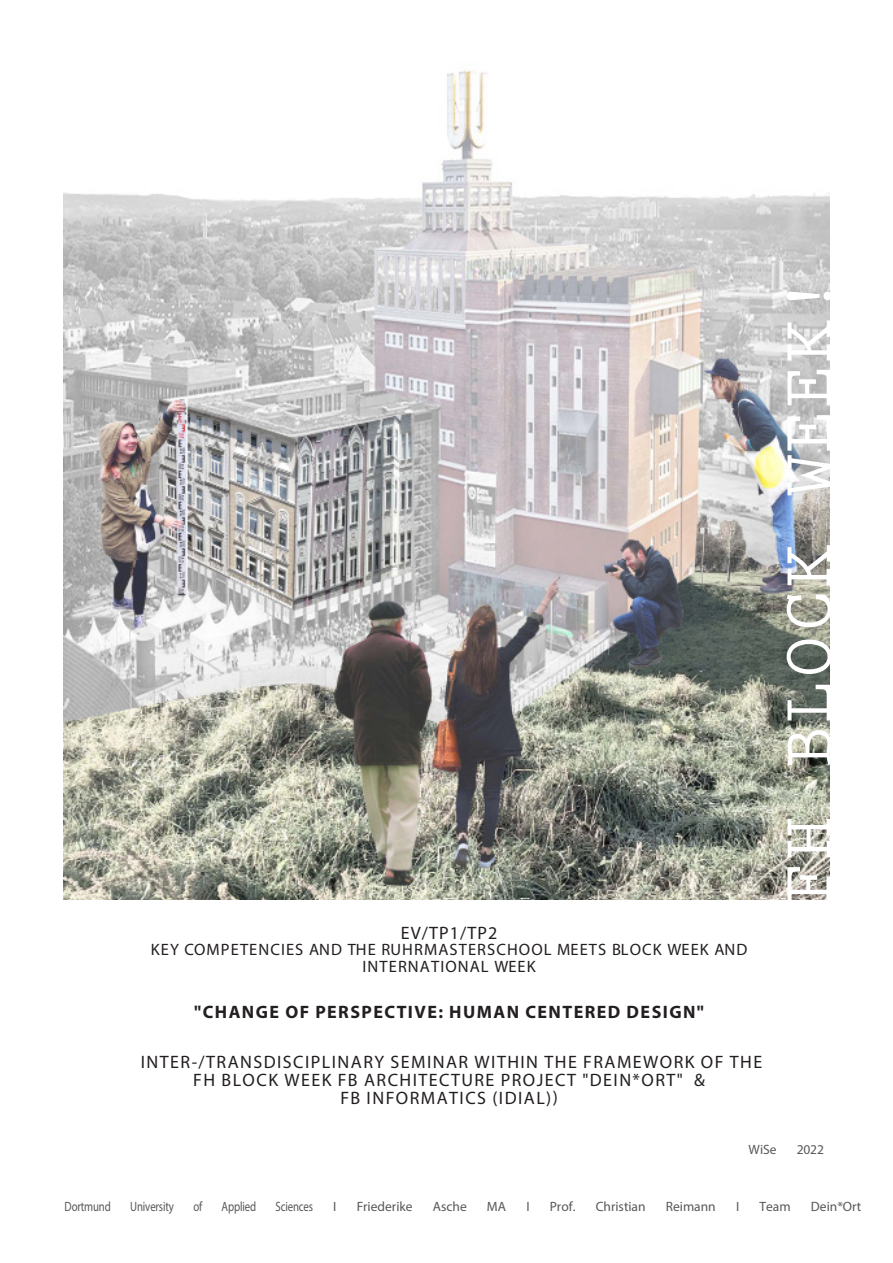
<style>
.page{position:relative;width:893px;height:1263px;background:#fff}
.page>*{position:absolute;margin:0;border:0;box-sizing:border-box;transform-origin:0 0}
.Head{font:700 72px "Prestige Elite Std";letter-spacing:.03em;color:#fff}
.t1{font:18px/18.5px "Myriad Pro";letter-spacing:.08em;color:#231f20;text-align:center}
.t2{font:700 18px "Myriad Pro";letter-spacing:.08em;color:#231f20}
.t3{font:16.5px/17.7px "Myriad Pro";letter-spacing:.065em;color:#231f20;text-align:center}
.Fusszeile{font:13.5px "Myriad Pro";color:#57585a}
.Fusszeile-2{font:13.5px "Myriad Pro";color:#57585a;scale:.8 1}
</style>
<div class="page">
<img style="left:72px;top:899px;width:758px;height:1px">
<img style="left:64px;top:70px;width:765px;height:829px">
<p class="t1" style="left:401px;top:923px;width:98px">EV/TP1/TP2</p>
<p class="t3" style="left:151px;top:940px;width:598px">KEY COMPETENCIES AND THE RUHRMASTERSCHOOL MEETS BLOCK WEEK AND<br>INTERNATIONAL WEEK</p>
<p class="t2" style="left:194px;top:1000px;width:511px">"CHANGE OF PERSPECTIVE: HUMAN CENTERED DESIGN"</p>
<p class="t1" style="left:141px;top:1052px;width:623px">INTER-/TRANSDISCIPLINARY SEMINAR WITHIN THE FRAMEWORK OF THE<br>FH BLOCK WEEK FB ARCHITECTURE PROJECT "DEIN*ORT" &amp;<br>FB INFORMATICS (IDIAL))</p>
<p class="Head" style="left:770px;top:905px;width:632px;rotate:-90deg">FH_BLOCK WEEK!</p>
<p class="Fusszeile" style="left:748px;top:1141px;width:30px">WiSe</p>
<p class="Fusszeile" style="left:797px;top:1141px;width:29px">2022</p>
<p class="Fusszeile-2" style="left:65px;top:1198px;width:59px">Dortmund</p>
<p class="Fusszeile-2" style="left:130px;top:1198px;width:56px">University</p>
<p class="Fusszeile-2" style="left:193px;top:1198px;width:13px">of</p>
<p class="Fusszeile-2" style="left:222px;top:1198px;width:45px">Applied</p>
<p class="Fusszeile-2" style="left:276px;top:1198px;width:48px">Sciences</p>
<p class="Fusszeile" style="left:333px;top:1198px;width:5px">I</p>
<p class="Fusszeile" style="left:357px;top:1198px;width:57px">Friederike</p>
<p class="Fusszeile" style="left:433px;top:1198px;width:35px">Asche</p>
<p class="Fusszeile" style="left:487px;top:1198px;width:21px">MA</p>
<p class="Fusszeile" style="left:526px;top:1198px;width:5px">I</p>
<p class="Fusszeile" style="left:550px;top:1198px;width:27px">Prof.</p>
<p class="Fusszeile" style="left:596px;top:1198px;width:51px">Christian</p>
<p class="Fusszeile" style="left:666px;top:1198px;width:51px">Reimann</p>
<p class="Fusszeile" style="left:736px;top:1198px;width:5px">I</p>
<p class="Fusszeile" style="left:759px;top:1198px;width:33px">Team</p>
<p class="Fusszeile" style="left:811px;top:1198px;width:52px">Dein*Ort</p>
</div>
